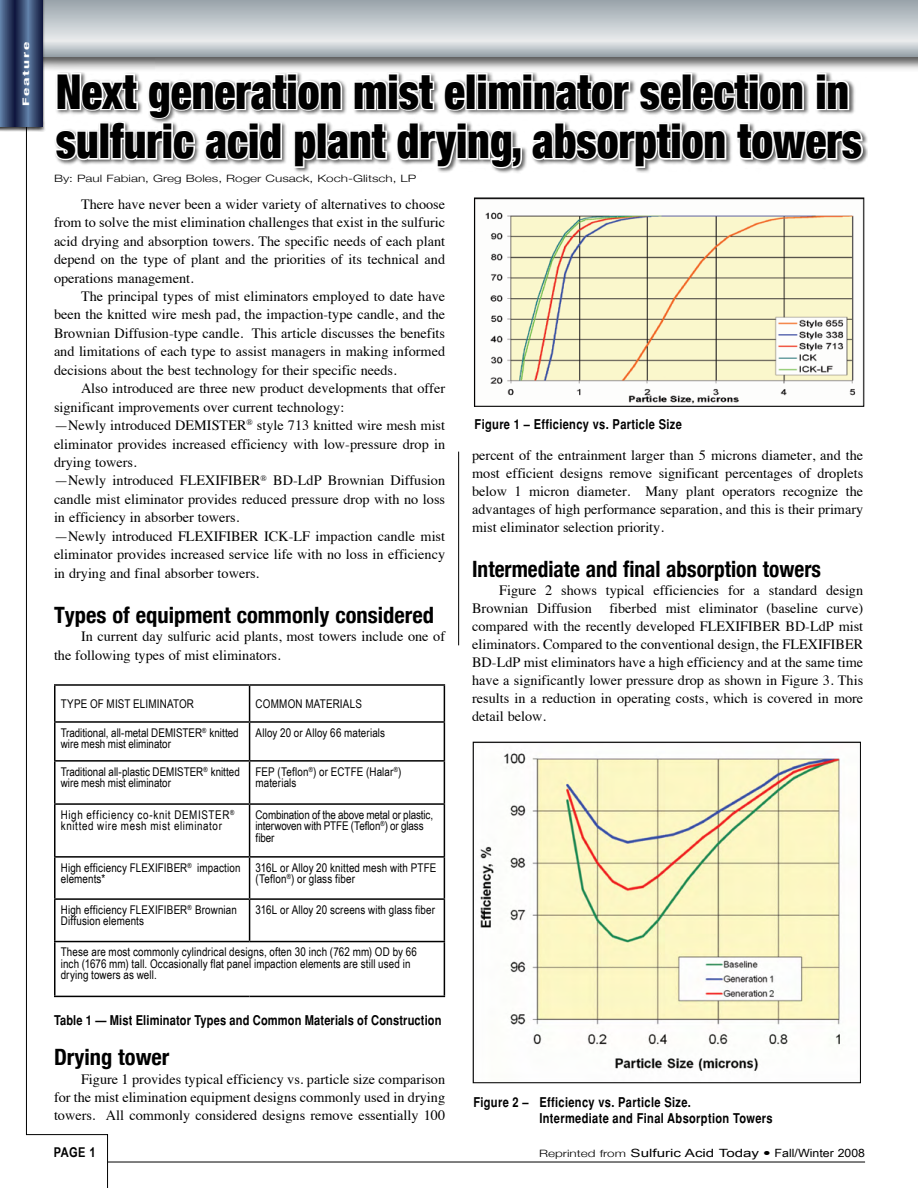
<style>
.page{position:relative;width:918px;height:1188px;background:#fff}
.page>*{position:absolute;margin:0;border:0;box-sizing:border-box;transform-origin:0 0}
.t1{font:900 condensed 48px/49.5px "Helvetica Neue";color:#000;scale:.91 1}
.t2{font:700 condensed 22.5px "Helvetica Neue";color:#000}
.t3{font:700 condensed 22.5px "Helvetica Neue";color:#000;scale:.95 1}
.t4{font:14.25px/18.5px "Times";color:#000;text-align:justify}
.t5{font:700 condensed 13.5px/16.2px "Helvetica";letter-spacing:.025em;color:#000}
.t6{font:700 13.5px "Arial Narrow";color:#000}
.t7{font:12px/11.6px "Arial Narrow";letter-spacing:.01em;color:#000}
.t8{font:12px/11.6px "Arial Narrow";letter-spacing:.055em;color:#000}
.t9{font:11.4px "Arial";color:#000;scale:1.33 1}
.t10{font:300 10.2px "Helvetica Neue";color:#000;scale:1.33 1}
.t11{font:700 condensed 9px "Helvetica Neue";letter-spacing:.1em;color:#fff;scale:2 1}
.s1{font-family:"Helvetica Neue";font-weight:300;font-size:10.2px}
.s2{font-family:"Helvetica Neue";font-weight:700;font-stretch:condensed}
.s3{font-family:"Arial Narrow"}
.s4{font-family:"Arial Narrow";font-size:11.25px}
</style>
<div class="page">
<hr style="left:54px;top:684px;width:196px;height:2px;background:#000">
<hr style="left:250px;top:684px;width:195px;height:2px;background:#000">
<hr style="left:249px;top:686px;width:1px;height:35px;background:#000">
<hr style="left:444px;top:686px;width:1px;height:35px;background:#000">
<hr style="left:54px;top:721px;width:196px;height:2px;background:#000">
<hr style="left:250px;top:721px;width:195px;height:2px;background:#000">
<hr style="left:249px;top:723px;width:1px;height:37px;background:#000">
<hr style="left:444px;top:723px;width:1px;height:37px;background:#000">
<hr style="left:54px;top:760px;width:196px;height:2px;background:#000">
<hr style="left:250px;top:760px;width:195px;height:2px;background:#000">
<hr style="left:249px;top:762px;width:1px;height:41px;background:#000">
<hr style="left:444px;top:762px;width:1px;height:41px;background:#000">
<hr style="left:54px;top:803px;width:196px;height:2px;background:#000">
<hr style="left:250px;top:803px;width:195px;height:2px;background:#000">
<hr style="left:249px;top:805px;width:1px;height:51px;background:#000">
<hr style="left:444px;top:805px;width:1px;height:51px;background:#000">
<hr style="left:54px;top:856px;width:196px;height:2px;background:#000">
<hr style="left:250px;top:856px;width:195px;height:2px;background:#000">
<hr style="left:249px;top:858px;width:1px;height:40px;background:#000">
<hr style="left:444px;top:858px;width:1px;height:40px;background:#000">
<hr style="left:54px;top:898px;width:196px;height:2px;background:#000">
<hr style="left:250px;top:898px;width:195px;height:2px;background:#000">
<hr style="left:249px;top:900px;width:1px;height:41px;background:#000">
<hr style="left:444px;top:900px;width:1px;height:41px;background:#000">
<hr style="left:54px;top:941px;width:196px;height:1px;background:#000">
<hr style="left:250px;top:941px;width:195px;height:1px;background:#000">
<hr style="left:444px;top:942px;width:1px;height:54px;background:#000">
<hr style="left:54px;top:996px;width:196px;height:1px;background:#000">
<hr style="left:250px;top:996px;width:195px;height:1px;background:#000">
<img style="left:485px;top:212px;width:371px;height:192px">
<div style="left:474px;top:198px;width:390px;height:209px;border:1px solid #000"></div>
<img style="left:480px;top:753px;width:360px;height:318px">
<div style="left:473px;top:742px;width:388px;height:341px;border:1px solid #000"></div>
<svg style="left:26px;top:132px;width:82px;height:1056px"></svg>
<hr style="left:108px;top:1162px;width:757px;height:1px;background:#000">
<hr style="left:458px;top:452px;width:1px;height:193px;background:#000">
<div style="left:54px;top:72px;width:814px;height:102px;background:#000;opacity:.6"></div>
<svg style="left:53px;top:72px;width:812px;height:98px"></svg>
<div style="left:0;top:0;width:918px;height:72px;background:#000;opacity:.65"></div>
<svg style="left:45px;top:0;width:873px;height:56px;background:#c0c6cb"></svg>
<div style="left:0;top:0;width:45px;height:132px;background:#000;opacity:.75"></div>
<svg style="left:0;top:0;width:43px;height:126px;background:#37496f"></svg>
<p class="t11" style="left:21px;top:106px;width:34px;rotate:-90deg">Feature</p>
<h1 class="t1" style="left:56px;top:66px;width:888px">Next generation mist eliminator selection in sulfuric acid plant drying, absorption towers</h1>
<p class="t10" style="left:54px;top:172px;width:274px">By: Paul Fabian, Greg Boles, Roger Cusack, Koch-Glitsch, LP</p>
<p class="t4" style="left:54px;top:193px;width:393px;text-indent:27px">There have never been a wider variety of alternatives to choose from to solve the mist elimination challenges that exist in the sulfuric acid drying and absorption towers. The specific needs of each plant depend on the type of plant and the priorities of its technical and operations management.</p>
<p class="t4" style="left:54px;top:286px;width:393px;text-indent:27px">The principal types of mist eliminators employed to date have been the knitted wire mesh pad, the impaction-type candle, and the Brownian Diffusion-type candle. This article discusses the benefits and limitations of each type to assist managers in making informed decisions about the best technology for their specific needs.</p>
<p class="t4" style="left:54px;top:378px;width:393px;text-align:left;text-indent:27px">Also introduced are three new product developments that offer significant improvements over current technology:<br>—Newly introduced DEMISTER<sup>®</sup> style 713 knitted wire mesh mist eliminator provides increased efficiency with low-pressure drop in drying towers.<br>—Newly introduced FLEXIFIBER<sup>®</sup> BD-LdP Brownian Diffusion candle mist eliminator provides reduced pressure drop with no loss in efficiency in absorber towers.<br>—Newly introduced FLEXIFIBER ICK-LF impaction candle mist eliminator provides increased service life with no loss in efficiency in drying and final absorber towers.</p>
<h2 class="t2" style="left:54px;top:601px;width:382px">Types of equipment commonly considered</h2>
<p class="t4" style="left:54px;top:626px;width:393px;text-indent:27px">In current day sulfuric acid plants, most towers include one of the following types of mist eliminators.</p>
<p class="t7" style="left:61px;top:697px;width:135px">Type of Mist Eliminator</p>
<p class="t7" style="left:256px;top:697px;width:108px">Comm on Materials</p>
<p class="t7" style="left:61px;top:726px;width:180px">Traditional, all-metal DEMISTER<sup>®</sup> knitted wire mesh mist eliminator</p>
<p class="t7" style="left:256px;top:726px;width:131px">Alloy 20 or Alloy 66 materials</p>
<p class="t7" style="left:61px;top:765px;width:181px">Traditional all-plastic DEMISTER<sup>®</sup> knitted wire mesh mist eliminator</p>
<p class="t7" style="left:256px;top:765px;width:7px">FEP</p>
<p class="t7" style="left:256px;top:765px;width:147px;text-indent:22px">(Teflon<sup>®</sup>) or ECTFE (Halar<sup>®</sup>) materials</p>
<p class="t8" style="left:61px;top:808px;width:175px">High efficiency co-knit DEMISTER<sup>® </sup>knitted wire mesh mist eliminator</p>
<p class="t7" style="left:256px;top:808px;width:179px">Combination of the above metal or plastic, interwoven with PTFE (Teflon<sup>®</sup>) or glass fiber</p>
<p class="t7" style="left:61px;top:861px;width:181px">High efficiency FLEXIFI BER<sup>®</sup> impaction elements*</p>
<p class="t7" style="left:256px;top:861px;width:175px">316L or Alloy 20 knitted mesh with PTFE (Teflon<sup>®</sup>) or glass fiber</p>
<p class="t7" style="left:61px;top:903px;width:178px">High efficiency FLEXIFI BER<sup>®</sup> Brownian<br>Diffusion elements</p>
<p class="t7" style="left:256px;top:903px;width:181px">316L or Alloy 20 screens with glass fiber</p>
<p class="t7" style="left:61px;top:946px;width:358px">These are most commonly cylindrical designs, often 30 inch (762 mm) OD by 66 inch (1676 mm) tall. Occasionally flat panel impaction elements are still used in drying towers as well.</p>
<p class="t5" style="left:54px;top:1012px;width:389px">Table 1 — Mist Eliminator Types and Common Materials of Construction</p>
<h2 class="t2" style="left:54px;top:1044px;width:117px">Drying tower</h2>
<p class="t4" style="left:54px;top:1068px;width:393px;text-indent:27px">Figure 1 provides typical efficiency vs. particle size comparison for the mist elimination equipment designs commonly used in drying towers. All commonly considered designs remove essentially 100</p>
<p class="t5" style="left:475px;top:416px;width:209px">Figure 1 – Efficiency vs. Particle Size</p>
<p class="t4" style="left:472px;top:445px;width:393px;line-height:18px">percent of the entrainment larger than 5 microns diameter, and the most efficient designs remove significant percentages of droplets below 1 micron diameter. Many plant operators recognize the advantages of high performance separation, and this is their primary mist eliminator selection priority.</p>
<h2 class="t3" style="left:472px;top:556px;width:369px">Intermediate and final absorption towers</h2>
<p class="t4" style="left:472px;top:580px;width:393px;line-height:18px;text-indent:27px">Figure 2 shows typical efficiencies for a standard design Brownian Diffusion fiberbed mist eliminator (baseline curve) compared with the recently developed FLEXIFIBER BD-LdP mist eliminators. Compared to the conventional design, the FLEXIFIBER BD-LdP mist eliminators have a high efficiency and at the same time have a significantly lower pressure drop as shown in Figure 3. This results in a reduction in operating costs, which is covered in more detail below.</p>
<p class="t5" style="left:539px;top:1094px;width:235px;text-indent:-66px">Figure 2 – Efficiency vs. Particle Size.<br>Intermediate and Final Absorption Towers</p>
<p class="t6" style="left:54px;top:1142px;width:43px">PAGE 1</p>
<p class="t9" style="left:539px;top:1146px;width:247px"><span class="s1">Reprinted from</span> Sulfuric Acid Today <span class="s2">•</span> <span class="s3">Fall/Winter</span> <span class="s4">2008</span></p>
</div>
